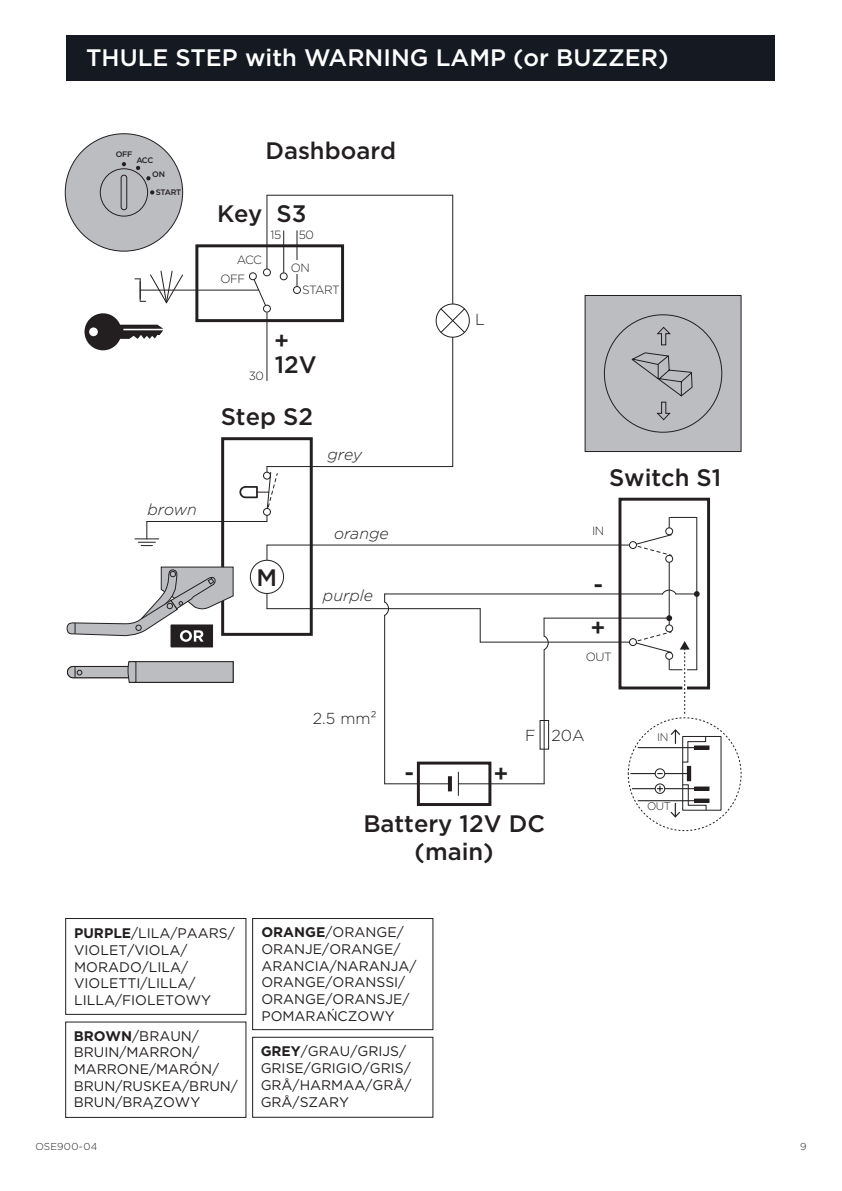
<style>
.page{position:relative;width:842px;height:1191px;background:#fff}
.page>*{position:absolute;margin:0;border:0;box-sizing:border-box;transform-origin:0 0}
.t1{font:500 23.8px/28.6px "Thule";color:#231f20;text-align:center}
.t2{font:500 23.8px "Thule";color:#fff}
.t3{font:italic 300 15.8px "Thule";color:#231f20}
.t4{font:300 15.8px "Thule";color:#231f20}
.t5{font:14px/16.6px "Thule";color:#231f20}
.t6{font:300 12px "Thule";letter-spacing:-.04em;color:#231f20}
.t7{font:300 11px "Thule";color:#231f20}
.t8{font:300 10px "Thule";letter-spacing:.015em;color:#231f20}
.t9{font:500 8px/14px "Thule";color:#231f20}
.s1{font-weight:700}
</style>
<div class="page">
<div style="left:585px;top:295px;width:156px;height:156px;background:#bcbdc0"></div>
<div style="left:585px;top:295px;width:156px;height:157px;border:1px solid #231f20"></div>
<svg style="left:657px;top:326px;width:14px;height:20px"></svg>
<svg style="left:631px;top:352px;width:62px;height:69px"></svg>
<div style="left:618px;top:498px;width:92px;height:191px;border:3px solid #231f20"></div>
<div style="left:221px;top:437px;width:92px;height:199px;border:3px solid #231f20"></div>
<div style="left:417px;top:761px;width:74px;height:45px;border:3px solid #231f20"></div>
<hr style="left:266px;top:195px;width:1px;height:77px;background:#231f20">
<hr style="left:283px;top:231px;width:1px;height:41px;background:#231f20">
<hr style="left:296px;top:231px;width:1px;height:56px;background:#231f20">
<hr style="left:267px;top:195px;width:186px;height:1px;background:#231f20">
<hr style="left:266px;top:313px;width:1px;height:67px;background:#231f20">
<hr style="left:480px;top:608px;width:1px;height:34px;background:#231f20">
<svg style="left:458px;top:772px;width:1px;height:23px"></svg>
<svg style="left:448px;top:776px;width:4px;height:15px"></svg>
<hr style="left:384px;top:615px;width:1px;height:169px;background:#231f20">
<hr style="left:544px;top:649px;width:1px;height:135px;background:#231f20">
<svg style="left:135px;top:521px;width:24px;height:25px"></svg>
<hr style="left:669px;top:559px;width:1px;height:69px;background:#231f20">
<hr style="left:696px;top:517px;width:1px;height:153px;background:#231f20">
<hr style="left:452px;top:195px;width:1px;height:271px;background:#231f20">
<hr style="left:140px;top:290px;width:118px;height:1px;background:#231f20">
<hr style="left:267px;top:466px;width:186px;height:1px;background:#231f20">
<hr style="left:147px;top:521px;width:120px;height:1px;background:#231f20">
<div style="left:195px;top:244px;width:149px;height:78px;border:3px solid #231f20"></div>
<div style="left:263px;top:269px;width:7px;height:7px;background:#fff;border-radius:50%"></div>
<div style="left:263px;top:268px;width:8px;height:8px;border:1px solid #231f20;border-radius:50%"></div>
<svg style="left:279px;top:271px;width:22px;height:23px"></svg>
<svg style="left:435px;top:301px;width:35px;height:38px"></svg>
<svg style="left:248px;top:271px;width:20px;height:36px"></svg>
<div style="left:263px;top:305px;width:8px;height:7px;border:1px solid #231f20;border-radius:50%"></div>
<hr style="left:267px;top:544px;width:362px;height:1px;background:#231f20">
<hr style="left:267px;top:608px;width:213px;height:1px;background:#231f20">
<hr style="left:385px;top:593px;width:278px;height:1px;background:#231f20">
<hr style="left:544px;top:617px;width:125px;height:1px;background:#231f20">
<div style="left:666px;top:555px;width:7px;height:7px;background:#fff;border-radius:50%"></div>
<div style="left:665px;top:555px;width:8px;height:8px;border:1px solid #231f20;border-radius:50%"></div>
<svg style="left:666px;top:615px;width:6px;height:6px"></svg>
<svg style="left:635px;top:517px;width:62px;height:39px"></svg>
<div style="left:629px;top:541px;width:8px;height:8px;border:1px solid #231f20;border-radius:50%"></div>
<hr style="left:480px;top:641px;width:153px;height:1px;background:#231f20">
<div style="left:666px;top:625px;width:7px;height:7px;background:#fff;border-radius:50%"></div>
<div style="left:665px;top:624px;width:8px;height:8px;border:1px solid #231f20;border-radius:50%"></div>
<div style="left:629px;top:638px;width:7px;height:7px;background:#fff;border-radius:50%"></div>
<div style="left:629px;top:638px;width:8px;height:8px;border:1px solid #231f20;border-radius:50%"></div>
<svg style="left:249px;top:545px;width:38px;height:63px"></svg>
<svg style="left:662px;top:589px;width:38px;height:8px"></svg>
<svg style="left:384px;top:594px;width:6px;height:22px"></svg>
<svg style="left:543px;top:618px;width:6px;height:32px"></svg>
<hr style="left:458px;top:783px;width:86px;height:1px;background:#231f20">
<hr style="left:385px;top:783px;width:65px;height:1px;background:#231f20">
<svg style="left:239px;top:466px;width:39px;height:55px"></svg>
<svg style="left:135px;top:270px;width:49px;height:34px"></svg>
<div style="left:540px;top:720px;width:9px;height:29px;border:1px solid #231f20"></div>
<div style="left:289px;top:261px;width:22px;height:13px;background:#fff"></div>
<div style="left:65px;top:134px;width:118px;height:117px;background:#bcbdc0;border-radius:50%"></div>
<div style="left:100px;top:168px;width:48px;height:49px;border:1px solid #231f20;border-radius:50%"></div>
<div style="left:121px;top:175px;width:6px;height:35px;border:1px solid #231f20;border-radius:3px"></div>
<svg style="left:122px;top:162px;width:4px;height:4px"></svg>
<svg style="left:136px;top:165px;width:4px;height:5px"></svg>
<svg style="left:146px;top:176px;width:5px;height:5px"></svg>
<svg style="left:150px;top:190px;width:4px;height:4px"></svg>
<div style="left:66px;top:35px;width:708px;height:46px;background:#151922"></div>
<svg style="left:85px;top:313px;width:78px;height:37px"></svg>
<svg style="left:632px;top:631px;width:65px;height:85px"></svg>
<div style="left:626px;top:716px;width:117px;height:116px;border:4px solid #fff;border-radius:50%"></div>
<hr style="left:631px;top:773px;width:58px;height:1px;background:#231f20">
<hr style="left:632px;top:788px;width:70px;height:1px;background:#231f20">
<hr style="left:638px;top:800px;width:64px;height:1px;background:#231f20">
<hr style="left:638px;top:747px;width:64px;height:1px;background:#231f20">
<div style="left:655px;top:768px;width:10px;height:10px;border:1px solid #231f20;border-radius:50%"></div>
<div style="left:655px;top:783px;width:10px;height:10px;border:1px solid #231f20;border-radius:50%"></div>
<svg style="left:657px;top:786px;width:5px;height:5px"></svg>
<div style="left:655px;top:728px;width:15px;height:16px;background:#fff"></div>
<div style="left:647px;top:797px;width:24px;height:17px;background:#fff"></div>
<svg style="left:670px;top:729px;width:39px;height:88px"></svg>
<div style="left:169px;top:623px;width:45px;height:26px;background:#231f20"></div>
<div style="left:168px;top:621px;width:48px;height:29px;border:3px solid #fff"></div>
<svg style="left:66px;top:566px;width:168px;height:76px"></svg>
<div style="left:67px;top:666px;width:85px;height:11px;background:#bcbdc0;border-radius:6px"></div>
<div style="left:67px;top:666px;width:86px;height:12px;border:1px solid #231f20;border-radius:6px"></div>
<svg style="left:75px;top:666px;width:7px;height:11px"></svg>
<div style="left:130px;top:661px;width:103px;height:21px;background:#bcbdc0"></div>
<div style="left:129px;top:661px;width:105px;height:22px;border:1px solid #231f20"></div>
<svg style="left:127px;top:661px;width:10px;height:22px"></svg>
<svg style="left:65px;top:918px;width:369px;height:200px"></svg>
<p class="t2" style="left:86px;top:42px;width:584px">THULE STEP with WARNING LAMP (or BUZZER)</p>
<p class="t9" style="left:116px;top:147px;width:18px">OFF</p>
<p class="t9" style="left:152px;top:153px;width:14px;text-indent:-16px">ACC<br>ON</p>
<p class="t9" style="left:156px;top:185px;width:27px">START</p>
<p class="t3" style="left:147px;top:499px;width:51px">brown</p>
<p class="t1" style="left:265px;top:136px;width:132px">Dashboard</p>
<p class="t1" style="left:217px;top:199px;width:91px">Key S3</p>
<p class="t6" style="left:237px;top:252px;width:27px">ACC</p>
<p class="t6" style="left:221px;top:271px;width:26px">OFF</p>
<p class="t6" style="left:270px;top:227px;width:12px">15</p>
<p class="t6" style="left:299px;top:227px;width:17px">50</p>
<p class="t6" style="left:291px;top:260px;width:21px">ON</p>
<p class="t6" style="left:302px;top:282px;width:39px">START</p>
<p class="t1" style="left:274px;top:326px;width:17px">+</p>
<p class="t6" style="left:249px;top:368px;width:17px">30</p>
<p class="t1" style="left:275px;top:350px;width:43px">12V</p>
<p class="t1" style="left:221px;top:402px;width:94px">Step S2</p>
<p class="t3" style="left:327px;top:444px;width:36px">grey</p>
<p class="t1" style="left:257px;top:562px;width:22px">M</p>
<p class="t3" style="left:334px;top:523px;width:56px">orange</p>
<p class="t3" style="left:323px;top:586px;width:52px">purple</p>
<p class="t4" style="left:313px;top:708px;width:66px">2.5 mm2</p>
<p class="t1" style="left:404px;top:758px;width:11px">-</p>
<p class="t4" style="left:475px;top:309px;width:11px">L</p>
<p class="t1" style="left:609px;top:463px;width:114px">Switch S1</p>
<p class="t6" style="left:592px;top:523px;width:14px">IN</p>
<p class="t1" style="left:593px;top:569px;width:11px">-</p>
<p class="t1" style="left:591px;top:612px;width:17px">+</p>
<p class="t6" style="left:586px;top:649px;width:27px">OUT</p>
<p class="t1" style="left:493px;top:758px;width:17px">+</p>
<p class="t4" style="left:525px;top:725px;width:61px">F 20A</p>
<p class="t7" style="left:657px;top:730px;width:13px">IN</p>
<p class="t7" style="left:647px;top:799px;width:25px">OUT</p>
<p class="t1" style="left:363px;top:808px;width:183px">Battery 12V DC (main)</p>
<p class="t5" style="left:74px;top:924px;width:162px"><span class="s1">PURPLE</span>/LILA/PAARS/<br>VIOLET/VIOLA/<br>MORADO/LILA/<br>VIOLETTI/LILLA/<br>LILLA/FIOLETOWY</p>
<p class="t5" style="left:261px;top:923px;width:157px"><span class="s1">ORANGE</span>/ORANGE/<br>ORANJE/ORANGE/<br>ARANCIA/NARANJA/<br>ORANGE/ORANSSI/<br>ORANGE/ORANSJE/<br>POMARAŃCZOWY</p>
<p class="t5" style="left:74px;top:1027px;width:166px"><span class="s1">BROWN</span>/BRAUN/<br>BRUIN/MARRON/<br>MARRONE/MARÓN/<br>BRUN/RUSKEA/BRUN/<br>BRUN/BRĄZOWY</p>
<p class="t5" style="left:261px;top:1043px;width:152px"><span class="s1">GREY</span>/GRAU/GRIJS/<br>GRISE/GRIGIO/GRIS/<br>GRÅ/HARMAA/GRÅ/<br>GRÅ/SZARY</p>
<p class="t8" style="left:35px;top:1140px;width:63px">OSE900-04</p>
<p class="t8" style="left:800px;top:1140px;width:8px">9</p>
</div>
